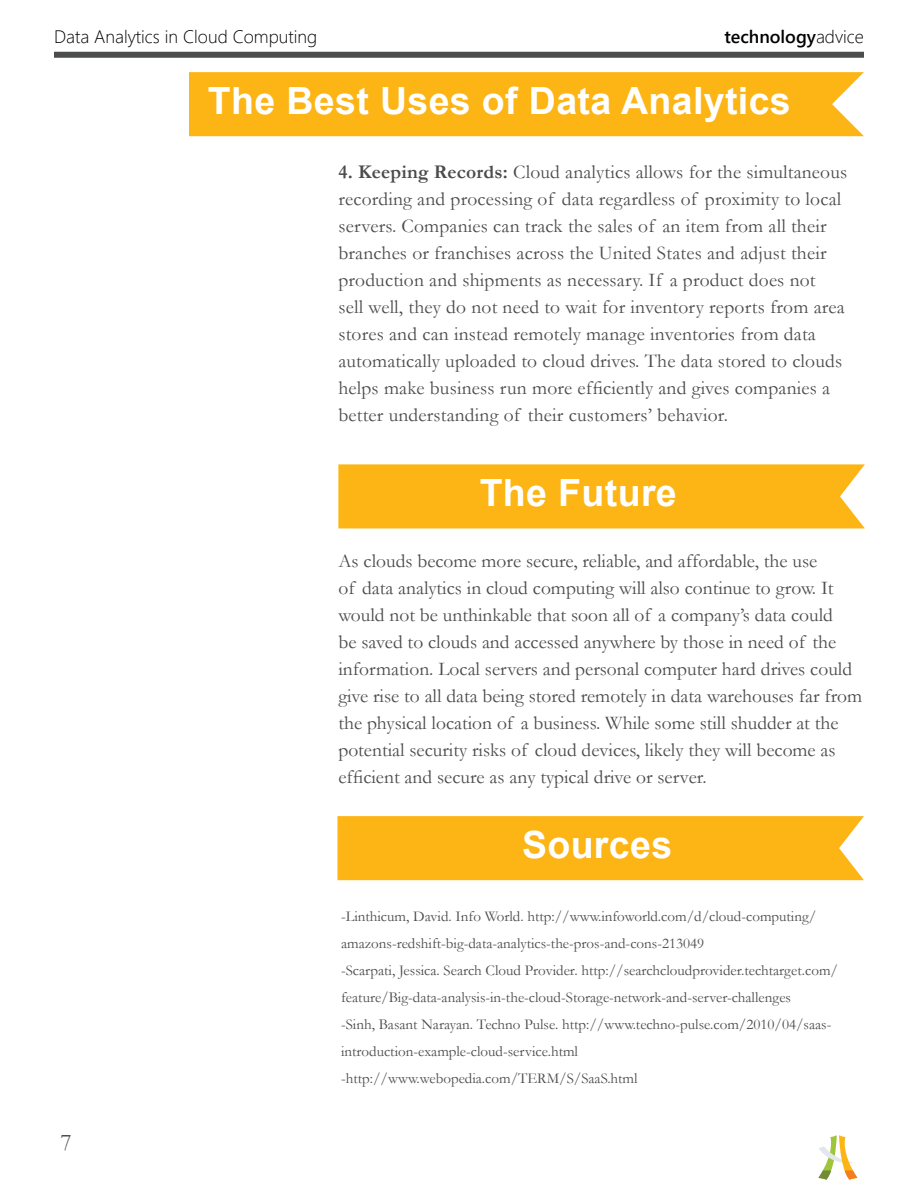
<style>
.page{position:relative;width:918px;height:1188px;background:#fff}
.page>*{position:absolute;margin:0;border:0;box-sizing:border-box;transform-origin:0 0}
.t1{font:700 37.5px "Arial";letter-spacing:.01em;color:#fff}
.t2{font:24px "Garamond";color:#4b4c4c}
.t3{font:19.5px/27px "Garamond";letter-spacing:.01em;color:#4c4b4b}
.t4{font:18px "Webly Sleek UI Light";color:#000}
.t5{font:18px "Webly Sleek UI Semibold";color:#000}
.t6{font:15px/27px "Garamond";color:#4c4b4b}
.s1{font-family:"Webly Sleek UI Light"}
.s2{font-weight:700}
</style>
<div class="page">
<svg style="left:818px;top:1135px;width:39px;height:45px"></svg>
<div style="left:54px;top:52px;width:810px;height:6px;background:#4b4c4c"></div>
<div style="left:189px;top:72px;width:675px;height:64px;background:#fcb515"></div>
<div style="left:338px;top:464px;width:527px;height:64px;background:#fcb515"></div>
<div style="left:338px;top:816px;width:526px;height:64px;background:#fcb515"></div>
<p class="t4" style="left:54px;top:23px;width:265px">Data Analytics in Cloud Computing</p>
<p class="t5" style="left:724px;top:23px;width:141px">technology<span class="s1">advice</span></p>
<h1 class="t1" style="left:208px;top:76px;width:584px">The Best Uses of Data Analytics</h1>
<p class="t3" style="left:338px;top:158px;width:510px"><span class="s2">4. Keeping Records:</span> Cloud analytics allows for the simultaneous recording and processing of data regardless of proximity to local servers. Companies can track the sales of an item from all their branches or franchises across the United States and adjust their production and shipments as necessary. If a product does not<br>sell well, they do not need to wait for inventory reports from area stores and can instead remotely manage inventories from data automatically uploaded to cloud drives. The data stored to clouds helps make business run more efficiently and gives companies a better understanding of their customers’ behavior.</p>
<h1 class="t1" style="left:480px;top:468px;width:199px">The Future</h1>
<p class="t3" style="left:338px;top:547px;width:525px">As clouds become more secure, reliable, and affordable, the use<br>of data analytics in cloud computing will also continue to grow. It would not be unthinkable that soon all of a company’s data could<br>be saved to clouds and accessed anywhere by those in need of the information. Local servers and personal computer hard drives could give rise to all data being stored remotely in data warehouses far from the physical location of a business. While some still shudder at the potential security risks of cloud devices, likely they will become as efficient and secure as any typical drive or server.</p>
<h1 class="t1" style="left:522px;top:820px;width:152px">Sources</h1>
<p class="t2" style="left:61px;top:1127px;width:13px">7</p>
<p class="t6" style="left:341px;top:902px;width:498px">-Linthicum, David. Info World. http://www.infoworld.com/d/cloud-computing/ amazons-redshift-big-data-analytics-the-pros-and-cons-213049<br>-Scarpati, Jessica. Search Cloud Provider. http://searchcloudprovider.techtarget.com/ feature/Big-data-analysis-in-the-cloud-Storage-network-and-server-challenges<br>-Sinh, Basant Narayan. Techno Pulse. http://www.techno-pulse.com/2010/04/saas&shy;introduction-example-cloud-service.html -http://www.webopedia.com/TERM/S/SaaS.html</p>
</div>
